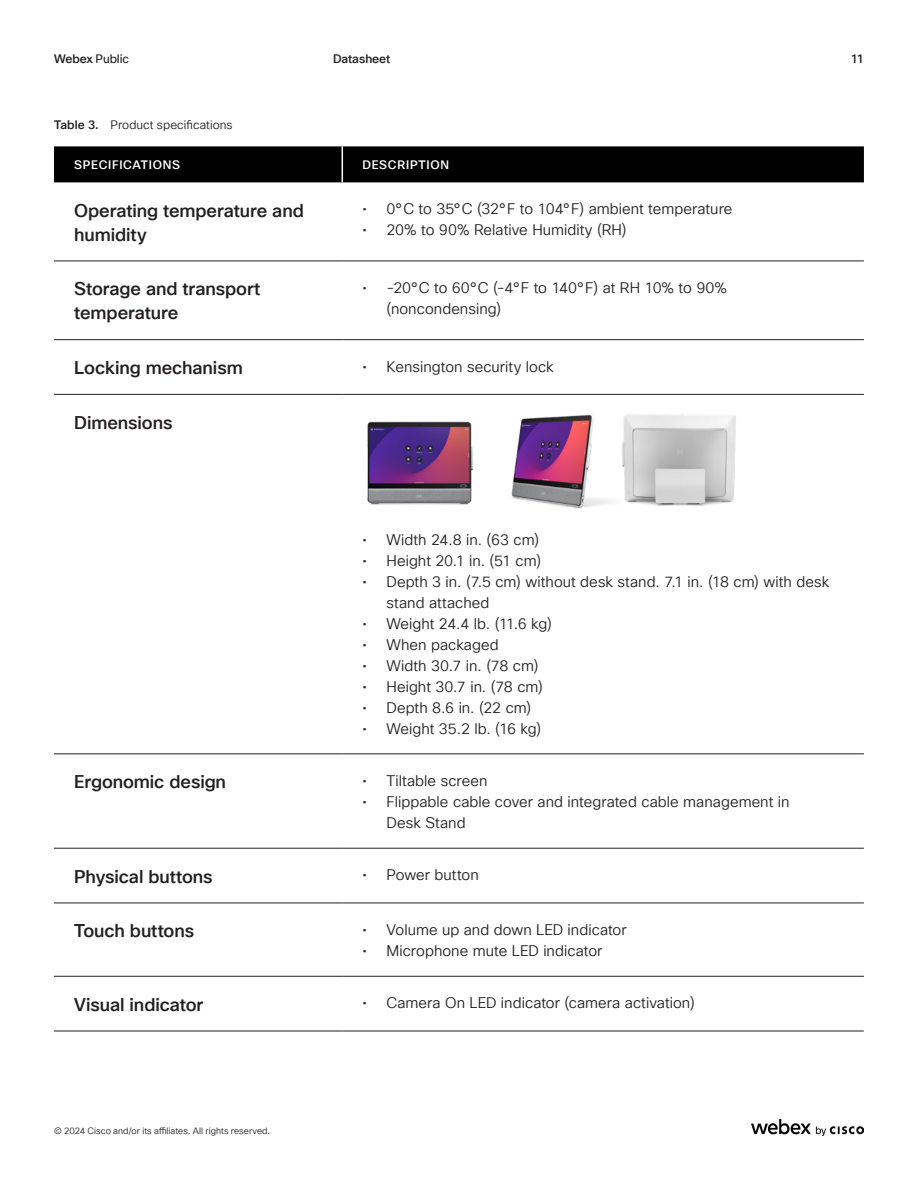
<style>
.page{position:relative;width:918px;height:1188px;background:#fff}
.page>*{position:absolute;margin:0;border:0;box-sizing:border-box;transform-origin:0 0}
.H5_Paragraph_Title{font:500 18px/24px "Cisco Sans TT";letter-spacing:-.005em;color:#231f20}
.t1{font:15px/21px "Cisco Sans TT Light";letter-spacing:.005em;color:#231f20}
.t2{font:12px "Cisco Sans TT Light";letter-spacing:.005em;color:#231f20}
.t3{font:500 12px "Cisco Sans TT";letter-spacing:.06em;color:#fff}
.t4{font:12px "Cisco Sans TT";letter-spacing:-.01em;color:#231f20}
.t5{font:500 12px "Cisco Sans TT";letter-spacing:-.005em;color:#231f20}
.t6{font:9px "Cisco Sans TT Light";letter-spacing:.005em;color:#231f20}
.s1{font-weight:500}
.s2{font-family:"Cisco Sans TT";font-weight:500}
</style>
<div class="page">
<div style="left:54px;top:146px;width:810px;height:36px;background:#000"></div>
<hr style="left:54px;top:261px;width:288px;height:1px;background:#231f20">
<hr style="left:342px;top:261px;width:522px;height:1px;background:#231f20">
<hr style="left:54px;top:339px;width:288px;height:1px;background:#231f20">
<hr style="left:342px;top:339px;width:522px;height:1px;background:#231f20">
<hr style="left:54px;top:394px;width:288px;height:1px;background:#231f20">
<hr style="left:342px;top:394px;width:522px;height:1px;background:#231f20">
<hr style="left:54px;top:754px;width:288px;height:1px;background:#231f20">
<hr style="left:342px;top:754px;width:522px;height:1px;background:#231f20">
<hr style="left:54px;top:848px;width:288px;height:1px;background:#231f20">
<hr style="left:342px;top:848px;width:522px;height:1px;background:#231f20">
<hr style="left:54px;top:903px;width:288px;height:1px;background:#231f20">
<hr style="left:342px;top:903px;width:522px;height:1px;background:#231f20">
<hr style="left:54px;top:976px;width:288px;height:1px;background:#231f20">
<hr style="left:342px;top:976px;width:522px;height:1px;background:#231f20">
<hr style="left:54px;top:1031px;width:288px;height:1px;background:#231f20">
<hr style="left:342px;top:1031px;width:522px;height:1px;background:#231f20">
<hr style="left:342px;top:146px;width:1px;height:36px;background:#fff">
<img style="left:367px;top:415px;width:369px;height:93px">
<img style="left:752px;top:1119px;width:112px;height:16px">
<p class="t4" style="left:54px;top:51px;width:77px"><span class="s1">Webex</span> Public</p>
<p class="t5" style="left:333px;top:51px;width:59px">Datasheet</p>
<p class="t5" style="left:851px;top:51px;width:15px">11</p>
<p class="t2" style="left:54px;top:117px;width:180px"><span class="s2">Table 3.</span> Product specifications</p>
<p class="t3" style="left:74px;top:157px;width:107px">SPECIFICATIONS</p>
<p class="t3" style="left:363px;top:157px;width:88px">DESCRIPTION</p>
<p class="H5_Paragraph_Title" style="left:74px;top:199px;width:231px">Operating temperature and humidity</p>
<p class="t1" style="left:363px;top:199px;width:371px">• 0°C to 35°C (32°F to 104°F) ambient temperature</p>
<p class="t1" style="left:363px;top:220px;width:265px">• 20% to 90% Relative Humidity (RH)</p>
<p class="H5_Paragraph_Title" style="left:74px;top:278px;width:188px">Storage and transport temperature</p>
<p class="t1" style="left:387px;top:278px;width:342px;text-indent:-24px">• -20°C to 60°C (-4°F to 140°F) at RH 10% to 90% (noncondensing)</p>
<p class="H5_Paragraph_Title" style="left:74px;top:356px;width:170px">Locking mechanism</p>
<p class="t1" style="left:363px;top:356px;width:193px">• Kensington security lock</p>
<p class="H5_Paragraph_Title" style="left:74px;top:411px;width:100px">Dimensions</p>
<p class="t1" style="left:363px;top:529px;width:178px">• Width 24.8 in. (63 cm)</p>
<p class="t1" style="left:363px;top:550px;width:180px">• Height 20.1 in. (51 cm)</p>
<p class="t1" style="left:387px;top:571px;width:444px;text-indent:-24px">• Depth 3 in. (7.5 cm) without desk stand. 7.1 in. (18 cm) with desk stand attached</p>
<p class="t1" style="left:363px;top:613px;width:191px">• Weight 24.4 lb. (11.6 kg)</p>
<p class="t1" style="left:363px;top:634px;width:138px">• When packaged</p>
<p class="t1" style="left:363px;top:655px;width:177px">• Width 30.7 in. (78 cm)</p>
<p class="t1" style="left:363px;top:676px;width:182px">• Height 30.7 in. (78 cm)</p>
<p class="t1" style="left:363px;top:697px;width:170px">• Depth 8.6 in. (22 cm)</p>
<p class="t1" style="left:363px;top:718px;width:180px">• Weight 35.2 lb. (16 kg)</p>
<p class="H5_Paragraph_Title" style="left:74px;top:771px;width:153px">Ergonomic design</p>
<p class="t1" style="left:363px;top:771px;width:126px">• Tiltable screen</p>
<p class="t1" style="left:387px;top:792px;width:404px;text-indent:-24px">• Flippable cable cover and integrated cable management in<br>Desk Stand</p>
<p class="H5_Paragraph_Title" style="left:74px;top:865px;width:140px">Physical buttons</p>
<p class="t1" style="left:363px;top:865px;width:118px">• Power button</p>
<p class="H5_Paragraph_Title" style="left:74px;top:920px;width:121px">Touch buttons</p>
<p class="t1" style="left:363px;top:920px;width:266px">• Volume up and down LED indicator</p>
<p class="t1" style="left:363px;top:941px;width:241px">• Microphone mute LED indicator</p>
<p class="H5_Paragraph_Title" style="left:74px;top:993px;width:130px">Visual indicator</p>
<p class="t1" style="left:363px;top:993px;width:334px">• Camera On LED indicator (camera activation)</p>
<p class="t6" style="left:54px;top:1125px;width:218px">© 2024 Cisco and/or its affiliates. All rights reserved.</p>
</div>
